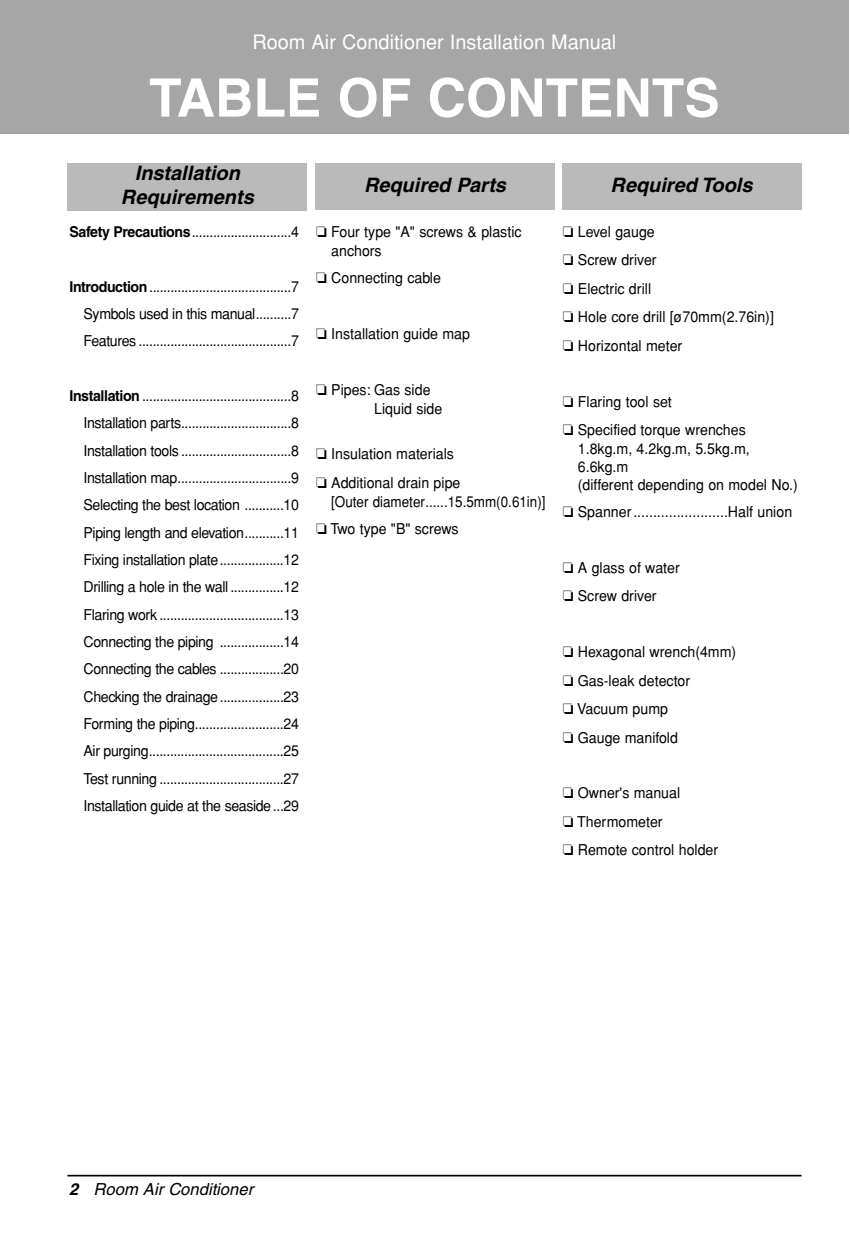
<style>
.page{position:relative;width:850px;height:1246px;background:#fff}
.page>*{position:absolute;margin:0;border:0;box-sizing:border-box;transform-origin:0 0}
.t1{font:700 53.2px "Helvetica";color:#fff}
.t2{font:italic 700 20px/24px "Helvetica";color:#000;text-align:center}
.t3{font:20px "Helvetica";color:#fff}
.t4{font:italic 16.6px "Helvetica";color:#000}
.t5{font:15px/27.4px "Helvetica";color:#000;scale:.95 1}
.t6{font:15px/27.4px "Helvetica";color:#000;scale:.9 1}
.s1{font-weight:700}
</style>
<div class="page">
<hr style="left:67px;top:1175px;width:735px;height:1px;background:#000">
<div style="left:0;top:0;width:849px;height:134px;background:#a6a6a6"></div>
<div style="left:68px;top:163px;width:239px;height:47px;background:#bababa"></div>
<div style="left:316px;top:163px;width:239px;height:46px;background:#bababa"></div>
<div style="left:562px;top:163px;width:240px;height:46px;background:#bababa"></div>
<h2 class="t3" style="left:252px;top:34px;width:365px">Room Air Conditioner Installation Manual</h2>
<h1 class="t1" style="left:149px;top:78px;width:572px">TABLE OF CONTENTS</h1>
<h2 class="t2" style="left:121px;top:163px;width:134px">Installation<br>Requirements</h2>
<h2 class="t2" style="left:364px;top:174px;width:144px">Required Parts</h2>
<h2 class="t2" style="left:611px;top:174px;width:143px">Required Tools</h2>
<p class="t5" style="left:69px;top:220px;width:243px"><span class="s1">Safety Precautions</span>............................4</p>
<p class="t5" style="left:84px;top:274px;width:228px;text-align:justify;text-indent:-14px"><span class="s1">Introduction</span>........................................7<br>Symbols used in this manual..........7<br>Features ...........................................7</p>
<p class="t5" style="left:84px;top:384px;width:228px;text-align:justify;text-indent:-14px"><span class="s1">Installation</span> ..........................................8<br>Installation parts...............................8<br>Installation tools ...............................8<br>Installation map................................9<br>Selecting the best location ...........10<br>Piping length and elevation...........11<br>Fixing installation plate..................12<br>Drilling a hole in the wall ...............12<br>Flaring work ...................................13<br>Connecting the piping ..................14<br>Connecting the cables ..................20<br>Checking the drainage..................23<br>Forming the piping.........................24<br>Air purging......................................25<br>Test running ...................................27<br>Installation guide at the seaside...29</p>
<p class="t5" style="left:331px;top:224px;width:202px;line-height:19px;text-indent:-15px">❏ Four type "A" screws &amp; plastic anchors</p>
<p class="t5" style="left:316px;top:266px;width:133px">❏ Connecting cable</p>
<p class="t5" style="left:316px;top:322px;width:164px">❏ Installation guide map</p>
<p class="t5" style="left:374px;top:382px;width:73px;line-height:19px;text-indent:-58px">❏ Pipes: Gas side<br>Liquid side</p>
<p class="t5" style="left:316px;top:441px;width:153px;line-height:28.4px">❏ Insulation materials ❏ Additional drain pipe</p>
<p class="t6" style="left:316px;top:489px;width:257px;text-indent:15px">[Outer diameter......15.5mm(0.61in)] ❏ Two type "B" screws</p>
<p class="t5" style="left:563px;top:219px;width:224px;line-height:28.4px">❏ Level gauge<br>❏ Screw driver<br>❏ Electric drill<br>❏ Hole core drill [ø70mm(2.76in)] ❏ Horizontal meter</p>
<p class="t5" style="left:563px;top:389px;width:194px;line-height:28.4px">❏ Flaring tool set<br>❏ Specified torque wrenches</p>
<p class="t5" style="left:578px;top:441px;width:233px;line-height:18px">1.8kg.m, 4.2kg.m, 5.5kg.m,<br>6.6kg.m<br>(different depending on model No.)</p>
<p class="t5" style="left:563px;top:500px;width:243px">❏ Spanner........................Half union</p>
<p class="t5" style="left:563px;top:555px;width:125px;line-height:28.4px">❏ A glass of water ❏ Screw driver</p>
<p class="t5" style="left:563px;top:639px;width:184px;line-height:28.4px">❏ Hexagonal wrench(4mm) ❏ Gas-leak detector<br>❏ Vacuum pump<br>❏ Gauge manifold</p>
<p class="t5" style="left:563px;top:780px;width:165px;line-height:28.4px">❏ Owner's manual<br>❏ Thermometer<br>❏ Remote control holder</p>
<p class="t4" style="left:69px;top:1183px;width:185px"><span class="s1">2</span> Room Air Conditioner</p>
</div>
